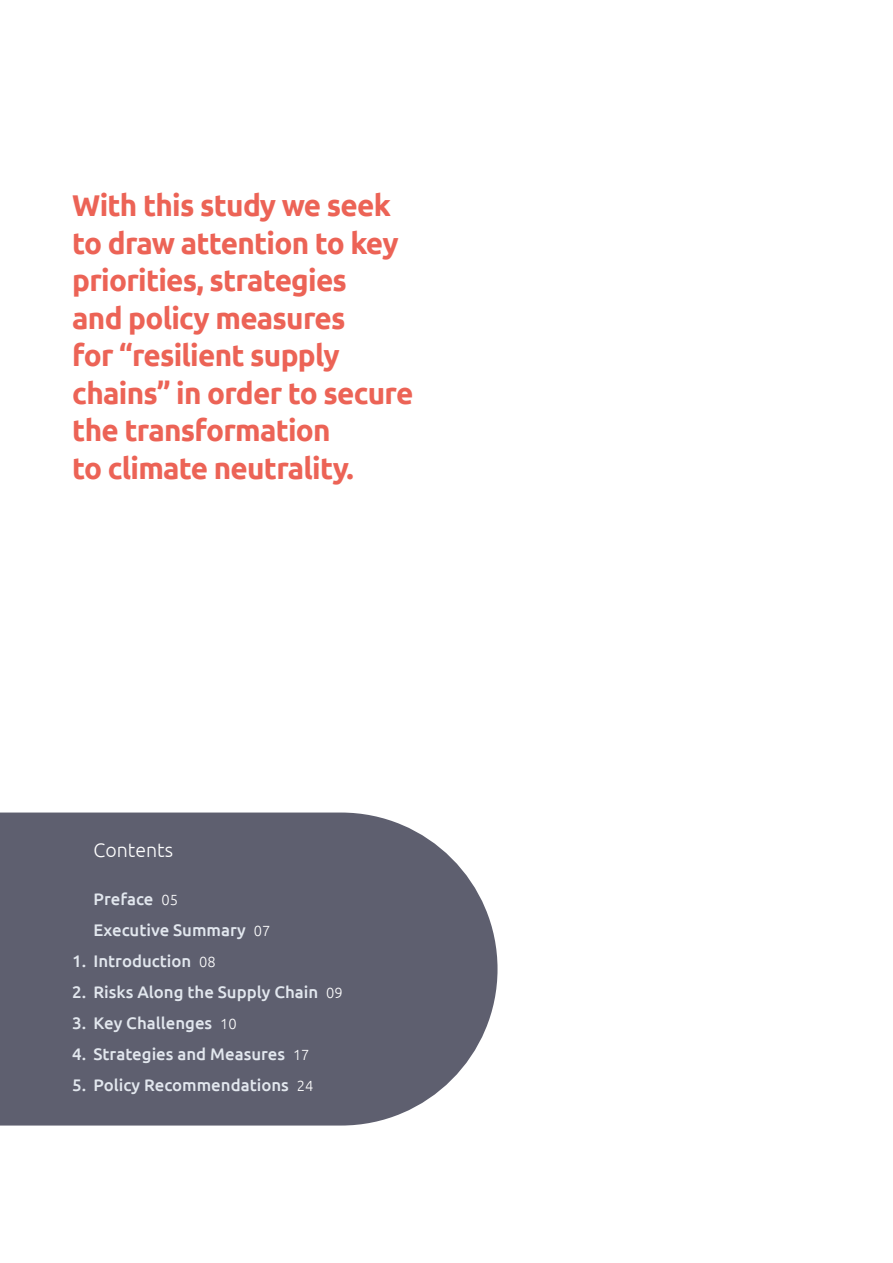
<style>
.page{position:relative;width:893px;height:1263px;background:#fff}
.page>*{position:absolute;margin:0;border:0;box-sizing:border-box;transform-origin:0 0}
.t1{font:700 30px/37.5px "Ubuntu";letter-spacing:-.025em;color:#ec6356}
.t2{font:300 19.5px "Ubuntu";color:#fff}
.t3{font:500 16.8px/31px "Ubuntu";color:#e2e7ee}
.s1{font-weight:300;font-size:14.7px;color:#fff}
</style>
<div class="page">
<div style="left:0;top:812px;width:497px;height:313px;background:#5e5f6f"></div>
<p class="t1" style="left:72px;top:186px;width:343px">With this study we seek to draw attention to key priorities, strategies<br>and policy measures<br>for “resilient supply chains” in order to secure the transformation<br>to climate neutrality.</p>
<p class="t2" style="left:94px;top:838px;width:81px">Contents</p>
<p class="t3" style="left:94px;top:883px;width:178px">Preface <span class="s1">05<br></span>Executive Summary <span class="s1">07</span></p>
<p class="t3" style="left:72px;top:945px;width:145px">1. Introduction <span class="s1">08</span></p>
<p class="t3" style="left:72px;top:976px;width:272px">2. Risks Along the Supply Chain <span class="s1">09</span></p>
<p class="t3" style="left:72px;top:1007px;width:166px">3. Key Challenges <span class="s1">10</span></p>
<p class="t3" style="left:72px;top:1038px;width:239px">4. Strategies and Measures <span class="s1">17</span></p>
<p class="t3" style="left:72px;top:1069px;width:243px">5. Policy Recommendations <span class="s1">24</span></p>
</div>
